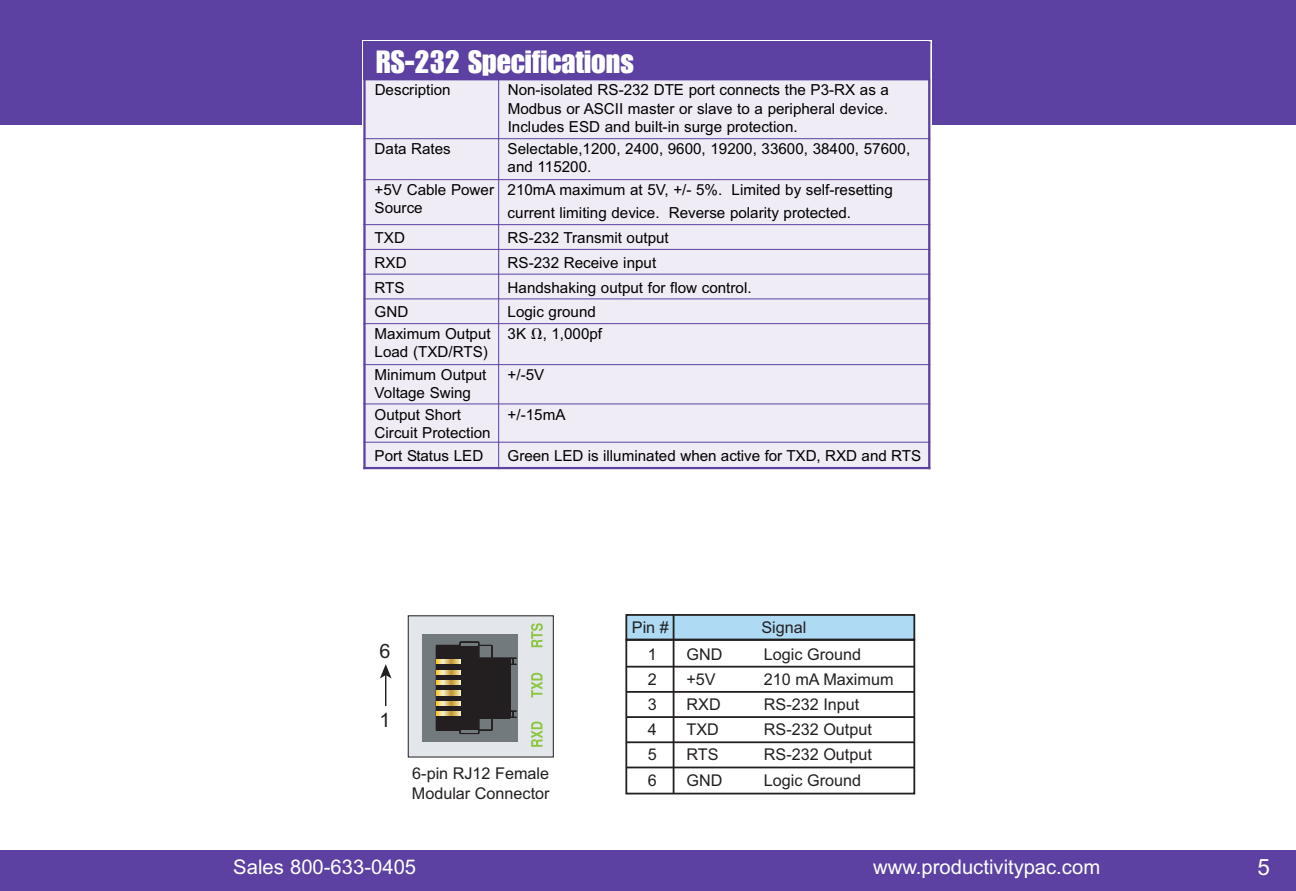
<style>
.page{position:relative;width:1296px;height:891px;background:#fff}
.page>*{position:absolute;margin:0;border:0;box-sizing:border-box;transform-origin:0 0}
.t1{font:31.5px "Impact";color:#fff}
.t2{font:22.5px "Arial";color:#fff}
.t3{font:20.25px "Arial";color:#fff}
.t4{font:19.8px "Arial";color:#231f20}
.t5{font:16.2px/19.8px "Arial";color:#231f20}
.t6{font:15.3px/18.2px "Arial";color:#000}
.s1{font-family:"Universal Greekwith Math Pi"}
</style>
<div class="page">
<div style="left:0;top:0;width:1296px;height:124px;background:#5c41a2"></div>
<div style="left:0;top:850px;width:1296px;height:41px;background:#5c41a2"></div>
<div style="left:625px;top:639px;width:290px;height:155px;border:2px solid #231f20"></div>
<div style="left:626px;top:615px;width:288px;height:25px;background:#aedbf3"></div>
<div style="left:625px;top:614px;width:290px;height:27px;border:2px solid #231f20"></div>
<hr style="left:626px;top:639px;width:288px;height:2px;background:#231f20">
<hr style="left:626px;top:666px;width:288px;height:2px;background:#231f20">
<hr style="left:626px;top:691px;width:288px;height:2px;background:#231f20">
<hr style="left:626px;top:716px;width:288px;height:2px;background:#231f20">
<hr style="left:626px;top:741px;width:288px;height:2px;background:#231f20">
<hr style="left:626px;top:767px;width:288px;height:1px;background:#231f20">
<hr style="left:673px;top:615px;width:1px;height:179px;background:#231f20">
<hr style="left:385px;top:674px;width:1px;height:32px;background:#231f20">
<svg style="left:380px;top:664px;width:12px;height:14px"></svg>
<div style="left:408px;top:616px;width:145px;height:141px;background:#e3e6ea"></div>
<div style="left:408px;top:615px;width:146px;height:142px;border:1px solid #231f20"></div>
<div style="left:422px;top:634px;width:96px;height:107px;background:#737a7e"></div>
<hr style="left:436px;top:645px;width:1px;height:85px;background:#231f20">
<svg style="left:436px;top:642px;width:80px;height:39px"></svg>
<svg style="left:436px;top:695px;width:80px;height:39px"></svg>
<hr style="left:510px;top:664px;width:1px;height:47px;background:#231f20">
<hr style="left:492px;top:658px;width:1px;height:59px;background:#231f20">
<div style="left:438px;top:646px;width:40px;height:83px;background:#231f20"></div>
<svg style="left:436px;top:712px;width:24px;height:4px"></svg>
<svg style="left:436px;top:701px;width:24px;height:4px"></svg>
<svg style="left:436px;top:691px;width:24px;height:4px"></svg>
<svg style="left:436px;top:681px;width:24px;height:4px"></svg>
<svg style="left:436px;top:670px;width:24px;height:4px"></svg>
<svg style="left:436px;top:660px;width:24px;height:4px"></svg>
<div style="left:478px;top:659px;width:32px;height:59px;background:#231f20"></div>
<svg style="left:531px;top:722px;width:11px;height:25px"></svg>
<svg style="left:531px;top:673px;width:11px;height:24px"></svg>
<svg style="left:531px;top:623px;width:12px;height:24px"></svg>
<div style="left:363px;top:80px;width:136px;height:59px;background:#efecf6"></div>
<div style="left:499px;top:80px;width:431px;height:59px;background:#efecf6"></div>
<div style="left:363px;top:139px;width:136px;height:41px;background:#efecf6"></div>
<div style="left:499px;top:139px;width:431px;height:41px;background:#efecf6"></div>
<div style="left:363px;top:180px;width:136px;height:45px;background:#efecf6"></div>
<div style="left:499px;top:180px;width:431px;height:45px;background:#efecf6"></div>
<div style="left:363px;top:225px;width:136px;height:24px;background:#efecf6"></div>
<div style="left:499px;top:225px;width:431px;height:24px;background:#efecf6"></div>
<div style="left:363px;top:249px;width:136px;height:25px;background:#efecf6"></div>
<div style="left:499px;top:249px;width:431px;height:25px;background:#efecf6"></div>
<div style="left:363px;top:274px;width:136px;height:25px;background:#efecf6"></div>
<div style="left:499px;top:274px;width:431px;height:25px;background:#efecf6"></div>
<div style="left:363px;top:299px;width:136px;height:25px;background:#efecf6"></div>
<div style="left:499px;top:299px;width:431px;height:25px;background:#efecf6"></div>
<div style="left:363px;top:324px;width:136px;height:41px;background:#efecf6"></div>
<div style="left:499px;top:324px;width:431px;height:41px;background:#efecf6"></div>
<div style="left:363px;top:365px;width:136px;height:39px;background:#efecf6"></div>
<div style="left:499px;top:365px;width:431px;height:39px;background:#efecf6"></div>
<div style="left:363px;top:404px;width:136px;height:38px;background:#efecf6"></div>
<div style="left:499px;top:404px;width:431px;height:38px;background:#efecf6"></div>
<div style="left:363px;top:442px;width:136px;height:27px;background:#efecf6"></div>
<div style="left:499px;top:442px;width:431px;height:27px;background:#efecf6"></div>
<hr style="left:363px;top:42px;width:3px;height:427px;background:#5c41a2">
<hr style="left:498px;top:80px;width:1px;height:389px;background:#5c41a2">
<hr style="left:928px;top:42px;width:2px;height:427px;background:#5c41a2">
<hr style="left:363px;top:138px;width:567px;height:1px;background:#5c41a2">
<hr style="left:363px;top:179px;width:567px;height:1px;background:#5c41a2">
<hr style="left:363px;top:224px;width:567px;height:1px;background:#5c41a2">
<hr style="left:363px;top:249px;width:567px;height:1px;background:#5c41a2">
<hr style="left:363px;top:274px;width:567px;height:1px;background:#5c41a2">
<hr style="left:363px;top:299px;width:567px;height:1px;background:#5c41a2">
<hr style="left:363px;top:323px;width:567px;height:1px;background:#5c41a2">
<hr style="left:363px;top:364px;width:567px;height:1px;background:#5c41a2">
<hr style="left:363px;top:404px;width:567px;height:1px;background:#5c41a2">
<hr style="left:363px;top:442px;width:567px;height:1px;background:#5c41a2">
<hr style="left:363px;top:467px;width:567px;height:2px;background:#5c41a2">
<h1 class="t1" style="left:376px;top:51px;width:259px">RS-232 Specifications</h1>
<p class="t6" style="left:375px;top:81px;width:77px">Description</p>
<p class="t6" style="left:508px;top:81px;width:383px;text-align:justify">Non-isolated RS-232 DTE port connects the P3-RX as a Modbus or ASCII master or slave to a peripheral device.<br>Includes ESD and built-in surge protection.</p>
<p class="t6" style="left:375px;top:140px;width:78px">Data Rates</p>
<p class="t6" style="left:508px;top:140px;width:404px">Selectable,1200, 2400, 9600, 19200, 33600, 38400, 57600, and 115200.</p>
<p class="t6" style="left:375px;top:181px;width:121px">+5V Cable Power<br>Source</p>
<p class="t6" style="left:508px;top:178px;width:387px;line-height:23.2px">210mA maximum at 5V, +/- 5%. Limited by self-resetting current limiting device. Reverse polarity protected.</p>
<p class="t6" style="left:375px;top:229px;width:32px">TXD</p>
<p class="t6" style="left:508px;top:229px;width:163px">RS-232 Transmit output</p>
<p class="t6" style="left:375px;top:254px;width:34px">RXD</p>
<p class="t6" style="left:508px;top:254px;width:150px">RS-232 Receive input</p>
<p class="t6" style="left:375px;top:278px;width:32px">RTS</p>
<p class="t6" style="left:508px;top:278px;width:245px">Handshaking output for flow control.</p>
<p class="t6" style="left:375px;top:303px;width:35px">GND</p>
<p class="t6" style="left:508px;top:303px;width:90px">Logic ground</p>
<p class="t6" style="left:375px;top:325px;width:118px">Maximum Output<br>Load (TXD/RTS)</p>
<p class="t6" style="left:508px;top:325px;width:96px">3K <span class="s1">-</span>, 1,000pf</p>
<p class="t6" style="left:375px;top:366px;width:113px">Minimum Output<br>Voltage Swing</p>
<p class="t6" style="left:508px;top:366px;width:38px">+/-5V</p>
<p class="t6" style="left:375px;top:405px;width:118px">Output Short<br>Circuit Protection</p>
<p class="t6" style="left:508px;top:405px;width:59px">+/-15mA</p>
<p class="t6" style="left:375px;top:446px;width:110px">Port Status LED</p>
<p class="t6" style="left:508px;top:446px;width:415px">Green LED is illuminated when active for TXD, RXD and RTS</p>
<p class="t4" style="left:380px;top:638px;width:13px">6</p>
<p class="t4" style="left:380px;top:707px;width:13px">1</p>
<p class="t5" style="left:412px;top:764px;width:139px">6-pin RJ12 Female<br>Modular Connector</p>
<p class="t5" style="left:632px;top:618px;width:38px">Pin #</p>
<p class="t5" style="left:761px;top:618px;width:47px">Signal</p>
<p class="t5" style="left:648px;top:644px;width:11px">1</p>
<p class="t5" style="left:687px;top:644px;width:37px">GND</p>
<p class="t5" style="left:764px;top:644px;width:99px">Logic Ground</p>
<p class="t5" style="left:648px;top:669px;width:11px">2</p>
<p class="t5" style="left:687px;top:669px;width:31px">+5V</p>
<p class="t5" style="left:764px;top:669px;width:131px">210 mA Maximum</p>
<p class="t5" style="left:648px;top:695px;width:11px">3</p>
<p class="t5" style="left:687px;top:695px;width:36px">RXD</p>
<p class="t5" style="left:764px;top:695px;width:97px">RS-232 Input</p>
<p class="t5" style="left:648px;top:720px;width:11px">4</p>
<p class="t5" style="left:687px;top:720px;width:34px">TXD</p>
<p class="t5" style="left:764px;top:720px;width:110px">RS-232 Output</p>
<p class="t5" style="left:648px;top:745px;width:11px">5</p>
<p class="t5" style="left:687px;top:745px;width:34px">RTS</p>
<p class="t5" style="left:764px;top:745px;width:110px">RS-232 Output</p>
<p class="t5" style="left:648px;top:770px;width:11px">6</p>
<p class="t5" style="left:687px;top:770px;width:37px">GND</p>
<p class="t5" style="left:764px;top:770px;width:99px">Logic Ground</p>
<h3 class="t3" style="left:233px;top:855px;width:184px">Sales 800-633-0405</h3>
<h3 class="t3" style="left:873px;top:855px;width:229px">www.productivitypac.com</h3>
<h2 class="t2" style="left:1258px;top:854px;width:14px">5</h2>
</div>
